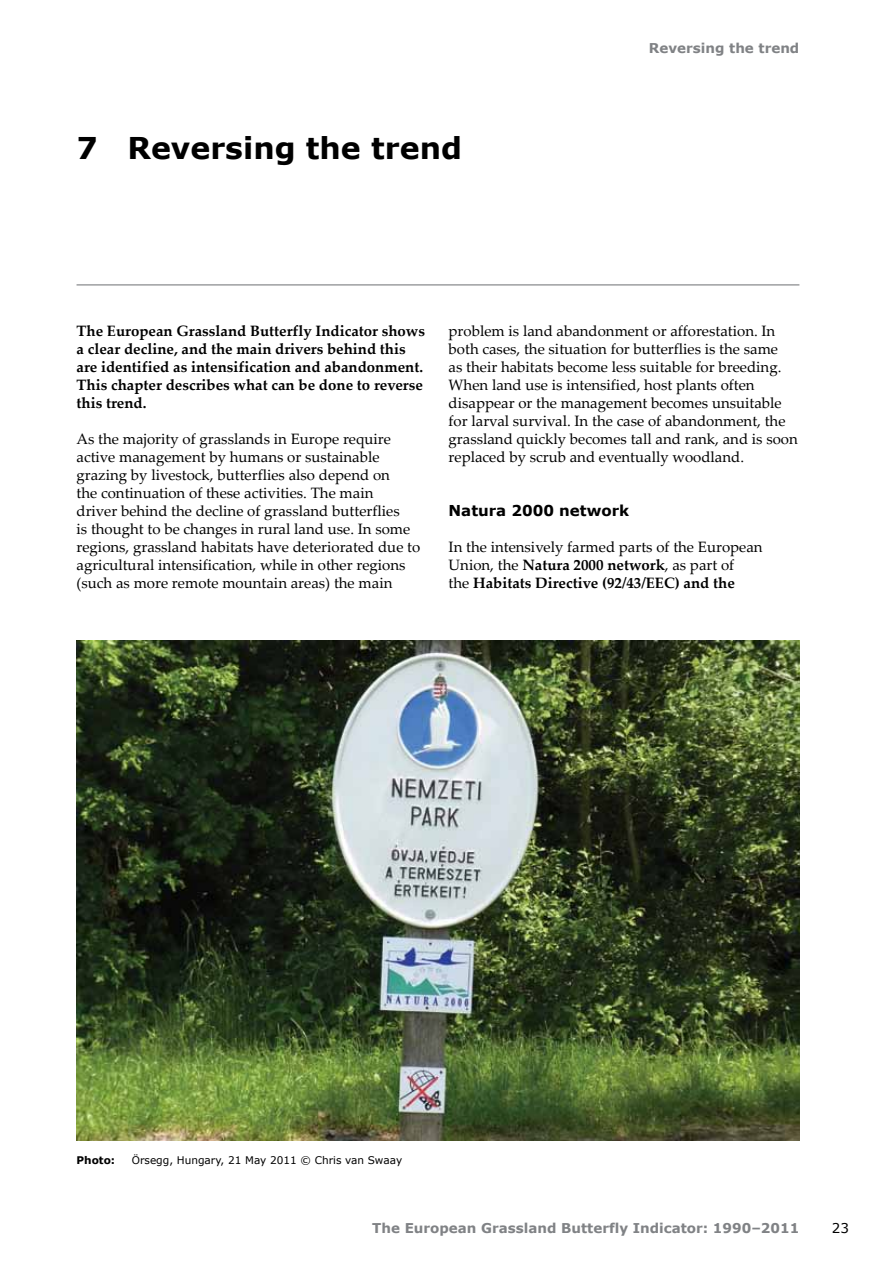
<style>
.page{position:relative;width:893px;height:1263px;background:#fff}
.page>*{position:absolute;margin:0;border:0;box-sizing:border-box;transform-origin:0 0}
.t1{font:700 30px "Verdana";color:#000}
.t2{font:15px/18px "Palatino Linotype";color:#000}
.t3{font:700 15px/18px "Palatino Linotype";color:#000}
.t4{font:700 15px "Verdana";color:#000}
.t5{font:700 13.5px "Verdana";color:#808285}
.t6{font:13.5px "Verdana";color:#000}
.t7{font:10.5px "Verdana";color:#000}
.t8{font:700 10.5px "Verdana";color:#000}
.s1{font-weight:700}
</style>
<div class="page">
<hr style="left:77px;top:285px;width:722px;height:1px;background:#6d6e71">
<img style="left:76px;top:641px;width:723px;height:500px">
<h1 class="t1" style="left:77px;top:127px;width:387px">7 Reversing the trend</h1>
<p class="t5" style="left:649px;top:39px;width:152px">Reversing the trend</p>
<p class="t3" style="left:77px;top:321px;width:350px">The European Grassland Butterfly Indicator shows a clear decline, and the main drivers behind this are identified as intensification and abandonment.<br>This chapter describes what can be done to reverse this trend.</p>
<p class="t2" style="left:77px;top:429px;width:345px">As the majority of grasslands in Europe require active management by humans or sustainable grazing by livestock, butterflies also depend on<br>the continuation of these activities. The main<br>driver behind the decline of grassland butterflies<br>is thought to be changes in rural land use. In some regions, grassland habitats have deteriorated due to agricultural intensification, while in other regions (such as more remote mountain areas) the main</p>
<p class="t2" style="left:449px;top:321px;width:351px">problem is land abandonment or afforestation. In both cases, the situation for butterflies is the same<br>as their habitats become less suitable for breeding.<br>When land use is intensified, host plants often disappear or the management becomes unsuitable for larval survival. In the case of abandonment, the grassland quickly becomes tall and rank, and is soon replaced by scrub and eventually woodland.</p>
<p class="t4" style="left:449px;top:500px;width:182px">Natura 2000 network</p>
<p class="t2" style="left:449px;top:537px;width:316px">In the intensively farmed parts of the European<br>Union, the <span class="s1">Natura 2000 network</span>, as part of<br>the <span class="s1">Habitats Directive (92/43/EEC) and the</span></p>
<p class="t8" style="left:77px;top:1153px;width:40px">Photo:</p>
<p class="t7" style="left:132px;top:1153px;width:272px">Örsegg, Hungary, 21 May 2011 © Chris van Swaay</p>
<p class="t5" style="left:372px;top:1219px;width:429px">The European Grassland Butterfly Indicator: 1990–2011</p>
<p class="t6" style="left:832px;top:1219px;width:19px">23</p>
</div>
